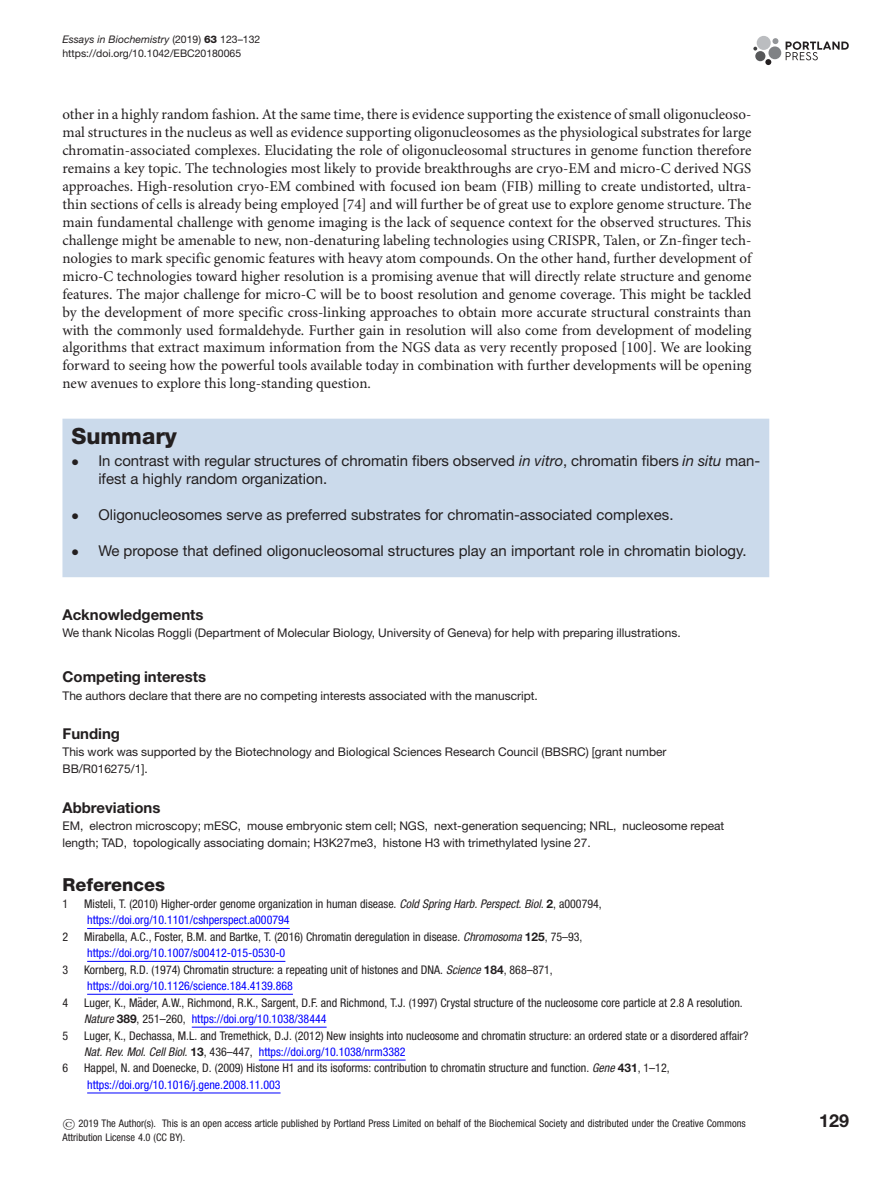
<style>
.page{position:relative;width:893px;height:1183px;background:#fff}
.page>*{position:absolute;margin:0;border:0;box-sizing:border-box;transform-origin:0 0}
.t1{font:800 22.35px "Helvetica Neue LT Std";color:#231f20}
.t2{font:800 18px "Helvetica Neue LT Std";color:#231f20}
.t3{font:700 18px "Helvetica Neue LT Std";color:#231f20}
.t4{font:15px/18px "Minion Pro";color:#231f20;text-align:justify}
.t5{font:15px/18px "Helvetica Neue LT Std";color:#231f20}
.t6{font:700 15px "Helvetica Neue LT Std";color:#231f20}
.t7{font:condensed 12px/16.5px "Helvetica Neue LT Std";color:#231f20}
.t8{font:12px/17.2px "Helvetica Neue LT Std";color:#231f20}
.t9{font:condensed 12px/16.6px "Helvetica Neue LT Std";color:#00f}
.t10{font:condensed 10.5px/13.5px "Helvetica Neue LT Std";color:#231f20}
.t11{font:10.5px/13.6px "Helvetica Neue LT Std";color:#231f20}
.s1{font-style:italic}
.s2{font-weight:800}
.s3{font-family:"SFRM1000"}
.s4{font-weight:700;font-stretch:normal}
.s5{color:#00f}
.s6{color:#231f20}
.s7{font-style:italic;color:#231f20}
.s8{font-weight:700;font-stretch:normal;color:#231f20}
.s9{font-family:"SFRM0700";font-stretch:normal}
</style>
<div class="page">
<svg style="left:786px;top:41px;width:63px;height:19px"></svg>
<div style="left:757px;top:36px;width:14px;height:14px;background:#bbbdc0;border-radius:50%"></div>
<div style="left:768px;top:46px;width:13px;height:13px;background:#808285;border-radius:50%"></div>
<div style="left:755px;top:51px;width:10px;height:10px;background:#58595b;border-radius:50%"></div>
<svg style="left:765px;top:59px;width:6px;height:6px"></svg>
<svg style="left:772px;top:38px;width:6px;height:6px"></svg>
<svg style="left:753px;top:47px;width:4px;height:3px"></svg>
<div style="left:62px;top:418px;width:707px;height:159px;background:#cbdaeb"></div>
<hr style="left:87px;top:927px;width:203px;height:1px;background:#00f">
<hr style="left:87px;top:960px;width:198px;height:1px;background:#00f">
<hr style="left:87px;top:993px;width:206px;height:1px;background:#00f">
<hr style="left:192px;top:1026px;width:135px;height:1px;background:#00f">
<hr style="left:259px;top:1059px;width:147px;height:1px;background:#00f">
<hr style="left:87px;top:1092px;width:194px;height:1px;background:#00f">
<p class="t11" style="left:62px;top:33px;width:199px"><span class="s1">Essays in Biochemistry</span> (2019) <span class="s2">63</span> 123–132 https://doi.org/10.1042/EBC20180065</p>
<p class="t4" style="left:62px;top:107px;width:690px">other in a highly random fashion. At the same time, there is evidence supporting the existence of small oligonucleoso&shy;mal structures in the nucleus as well as evidence supporting oligonucleosomes as the physiological substrates for large chromatin-associated complexes. Elucidating the role of oligonucleosomal structures in genome function therefore remains a key topic. The technologies most likely to provide breakthroughs are cryo-EM and micro-C derived NGS approaches. High-resolution cryo-EM combined with focused ion beam (FIB) milling to create undistorted, ultra&shy;thin sections of cells is already being employed [74] and will further be of great use to explore genome structure. The main fundamental challenge with genome imaging is the lack of sequence context for the observed structures. This challenge might be amenable to new, non-denaturing labeling technologies using CRISPR, Talen, or Zn-finger tech&shy;nologies to mark specific genomic features with heavy atom compounds. On the other hand, further development of micro-C technologies toward higher resolution is a promising avenue that will directly relate structure and genome features. The major challenge for micro-C will be to boost resolution and genome coverage. This might be tackled by the development of more specific cross-linking approaches to obtain more accurate structural constraints than with the commonly used formaldehyde. Further gain in resolution will also come from development of modeling algorithms that extract maximum information from the NGS data as very recently proposed [100]. We are looking forward to seeing how the powerful tools available today in combination with further developments will be opening new avenues to explore this long-standing question.</p>
<h1 class="t1" style="left:71px;top:427px;width:107px">Summary</h1>
<p class="t5" style="left:98px;top:453px;width:663px;text-indent:-27px"><span class="s3">•</span> In contrast with regular structures of chromatin fibers observed <span class="s1">in vitro</span>, chromatin fibers <span class="s1">in situ</span> man&shy;ifest a highly random organization.</p>
<p class="t5" style="left:71px;top:507px;width:604px"><span class="s3">•</span> Oligonucleosomes serve as preferred substrates for chromatin-associated complexes.</p>
<p class="t5" style="left:71px;top:543px;width:677px"><span class="s3">•</span> We propose that defined oligonucleosomal structures play an important role in chromatin biology.</p>
<p class="t6" style="left:62px;top:608px;width:143px">Acknowledgements</p>
<p class="t8" style="left:62px;top:625px;width:620px">We thank Nicolas Roggli (Department of Molecular Biology, University of Geneva) for help with preparing illustrations.</p>
<p class="t6" style="left:62px;top:671px;width:145px">Competing interests</p>
<p class="t8" style="left:62px;top:687px;width:477px">The authors declare that there are no competing interests associated with the manuscript.</p>
<p class="t6" style="left:62px;top:727px;width:59px">Funding</p>
<p class="t8" style="left:62px;top:744px;width:606px">This work was supported by the Biotechnology and Biological Sciences Research Council (BBSRC) [grant number<br>BB/R016275/1].</p>
<p class="t6" style="left:62px;top:801px;width:99px">Abbreviations</p>
<p class="t8" style="left:62px;top:817px;width:663px">EM, electron microscopy; mESC, mouse embryonic stem cell; NGS, next-generation sequencing; NRL, nucleosome repeat length; TAD, topologically associating domain; H3K27me3, histone H3 with trimethylated lysine 27.</p>
<p class="t2" style="left:62px;top:878px;width:104px">References</p>
<p class="t7" style="left:62px;top:896px;width:7px">1</p>
<p class="t7" style="left:84px;top:896px;width:519px">Misteli, T. (2010) Higher-order genome organization in human disease. <span class="s1">Cold Spring Harb. Perspect. Biol.</span> <span class="s4">2</span>, a000794, <span class="s5">https://doi.org/10.1101/cshperspect.a000794</span></p>
<p class="t7" style="left:62px;top:929px;width:7px">2</p>
<p class="t7" style="left:84px;top:929px;width:500px">Mirabella, A.C., Foster, B.M. and Bartke, T. (2016) Chromatin deregulation in disease. <span class="s1">Chromosoma</span> <span class="s4">125</span>, 75–93, <span class="s5">https://doi.org/10.1007/s00412-015-0530-0</span></p>
<p class="t7" style="left:62px;top:961px;width:7px">3</p>
<p class="t7" style="left:84px;top:961px;width:470px">Kornberg, R.D. (1974) Chromatin structure: a repeating unit of histones and DNA. <span class="s1">Science</span> <span class="s4">184</span>, 868–871, <span class="s5">https://doi.org/10.1126/science.184.4139.868</span></p>
<p class="t7" style="left:62px;top:994px;width:7px">4</p>
<p class="t7" style="left:84px;top:994px;width:660px">Luger, K., Mader, A.W., Richmond, R.K., Sargent, D.F. and Richmond, T.J. (1997) Crystal structure of the nucleosome core particle at 2.8 A resolution.</p>
<p class="t9" style="left:84px;top:994px;width:244px;text-indent:55px"><span class="s6">¨<br></span><span class="s7">Nature</span> <span class="s8">389</span><span class="s6">, 251–260,</span> https://doi.org/10.1038/38444</p>
<p class="t7" style="left:62px;top:1027px;width:7px">5</p>
<p class="t7" style="left:84px;top:1027px;width:666px">Luger, K., Dechassa, M.L. and Tremethick, D.J. (2012) New insights into nucleosome and chromatin structure: an ordered state or a disordered affair?<br><span class="s1">Nat. Rev. Mol. Cell Biol.</span> <span class="s4">13</span>, 436–447, <span class="s5">https://doi.org/10.1038/nrm3382</span></p>
<p class="t7" style="left:62px;top:1060px;width:7px">6</p>
<p class="t7" style="left:84px;top:1060px;width:587px">Happel, N. and Doenecke, D. (2009) Histone H1 and its isoforms: contribution to chromatin structure and function. <span class="s1">Gene</span> <span class="s4">431</span>, 1–12, <span class="s5">https://doi.org/10.1016/j.gene.2008.11.003</span></p>
<p class="t10" style="left:62px;top:1117px;width:685px"><span class="s9">©</span> 2019 The Author(s). This is an open access article published by Portland Press Limited on behalf of the Biochemical Society and distributed under the Creative Commons<br>Attribution License 4.0 (CC BY).</p>
<p class="t3" style="left:819px;top:1113px;width:31px">129</p>
</div>
